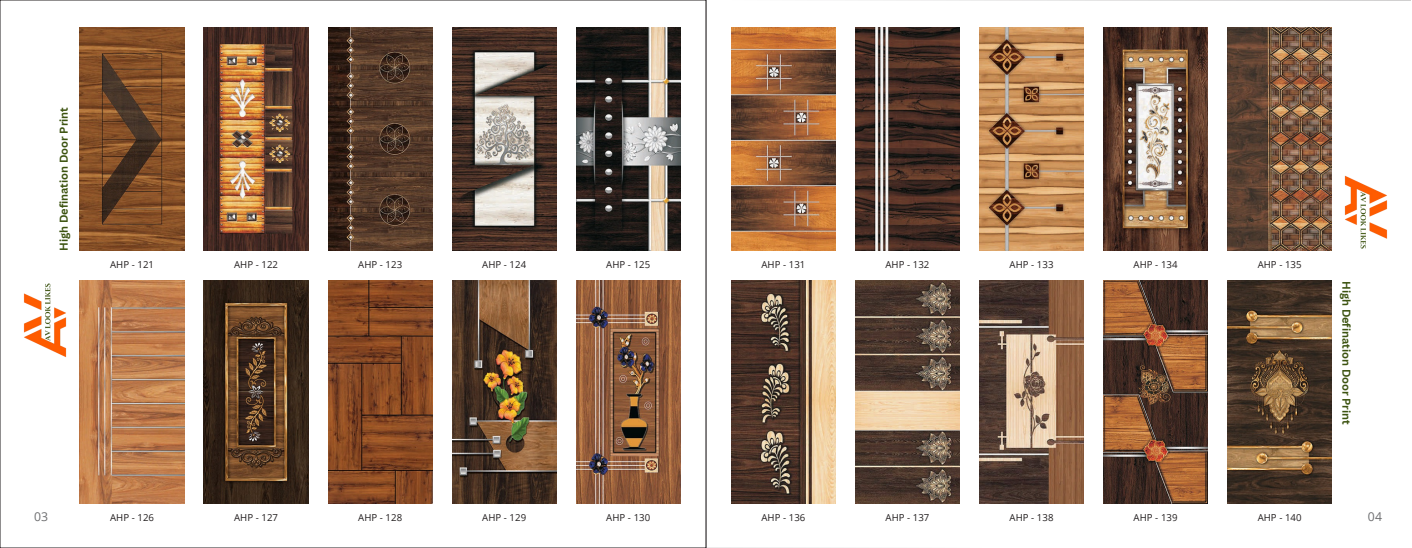
<style>
.page{position:relative;width:1412px;height:548px;background:#fff}
.page>*{position:absolute;margin:0;border:0;box-sizing:border-box;transform-origin:0 0}
.t1{font:12.25px "Open Sans";color:#6d6e70}
.t2{font:700 11.03px "Canva Sans";color:#3c5310}
.t3{font:9.62px "Open Sans";letter-spacing:.005em;color:#231f20}
</style>
<div class="page">
<svg style="left:706px;top:0;width:705px;height:548px"></svg>
<img style="left:1227px;top:28px;width:104px;height:223px">
<img style="left:979px;top:28px;width:104px;height:223px">
<img style="left:855px;top:28px;width:104px;height:223px">
<img style="left:731px;top:28px;width:104px;height:223px">
<img style="left:1103px;top:28px;width:104px;height:223px">
<img style="left:731px;top:281px;width:104px;height:223px">
<img style="left:855px;top:281px;width:104px;height:223px">
<img style="left:979px;top:281px;width:104px;height:223px">
<img style="left:1227px;top:281px;width:104px;height:223px">
<img style="left:1103px;top:281px;width:104px;height:223px">
<img style="left:80px;top:28px;width:104px;height:223px">
<img style="left:328px;top:28px;width:104px;height:223px">
<img style="left:452px;top:28px;width:104px;height:223px">
<img style="left:576px;top:28px;width:104px;height:223px">
<img style="left:204px;top:281px;width:104px;height:223px">
<img style="left:328px;top:281px;width:104px;height:223px">
<img style="left:452px;top:281px;width:104px;height:223px">
<img style="left:576px;top:281px;width:104px;height:223px">
<img style="left:204px;top:28px;width:104px;height:223px">
<img style="left:80px;top:281px;width:104px;height:223px">
<img style="left:23px;top:280px;width:61px;height:83px">
<img style="left:1327px;top:170px;width:77px;height:89px">
<p class="t2" style="left:56px;top:251px;width:145px;rotate:-90deg">High Defination Door Print</p>
<p class="t3" style="left:110px;top:258px;width:45px">AHP - 121</p>
<p class="t3" style="left:234px;top:258px;width:45px">AHP - 122</p>
<p class="t3" style="left:358px;top:258px;width:45px">AHP - 123</p>
<p class="t3" style="left:482px;top:258px;width:45px">AHP - 124</p>
<p class="t3" style="left:606px;top:258px;width:45px">AHP - 125</p>
<p class="t3" style="left:761px;top:258px;width:45px">AHP - 131</p>
<p class="t3" style="left:885px;top:258px;width:45px">AHP - 132</p>
<p class="t3" style="left:1009px;top:258px;width:45px">AHP - 133</p>
<p class="t3" style="left:1133px;top:258px;width:45px">AHP - 134</p>
<p class="t3" style="left:1257px;top:258px;width:45px">AHP - 135</p>
<p class="t2" style="left:1354px;top:281px;width:145px;rotate:90deg">High Defination Door Print</p>
<p class="t1" style="left:34px;top:508px;width:16px">03</p>
<p class="t1" style="left:1368px;top:508px;width:16px">04</p>
<p class="t3" style="left:606px;top:511px;width:45px">AHP - 130</p>
<p class="t3" style="left:761px;top:511px;width:45px">AHP - 136</p>
<p class="t3" style="left:1257px;top:511px;width:45px">AHP - 140</p>
<p class="t3" style="left:110px;top:511px;width:45px">AHP - 126</p>
<p class="t3" style="left:234px;top:511px;width:45px">AHP - 127</p>
<p class="t3" style="left:358px;top:511px;width:45px">AHP - 128</p>
<p class="t3" style="left:482px;top:511px;width:45px">AHP - 129</p>
<p class="t3" style="left:885px;top:511px;width:45px">AHP - 137</p>
<p class="t3" style="left:1009px;top:511px;width:45px">AHP - 138</p>
<p class="t3" style="left:1133px;top:511px;width:45px">AHP - 139</p>
</div>
